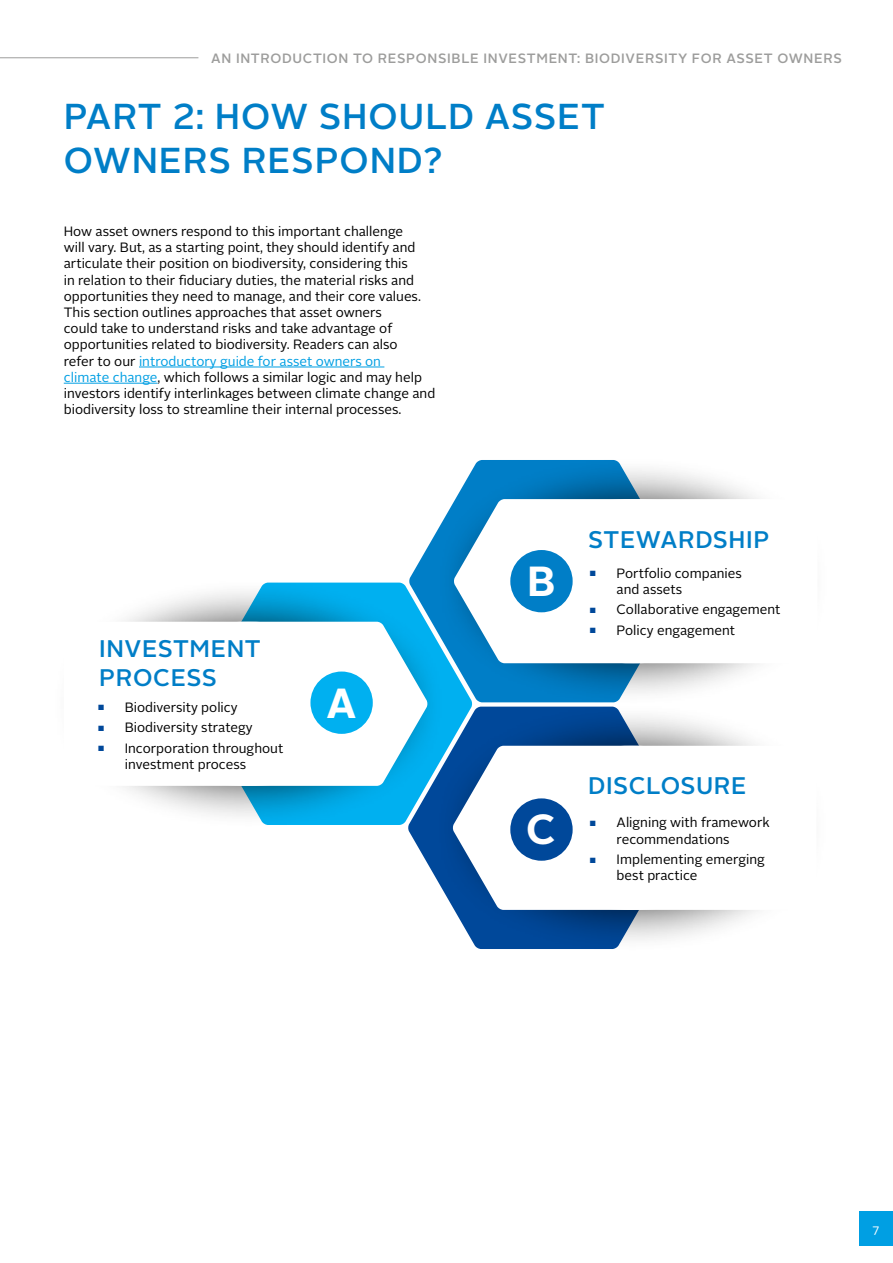
<style>
.page{position:relative;width:893px;height:1263px;background:#fff}
.page>*{position:absolute;margin:0;border:0;box-sizing:border-box;transform-origin:0 0}
.t1{font:700 42px "Alright Sans";color:#fff}
.t2{font:500 36px/43.2px "Alright Sans";letter-spacing:.025em;color:#007ec7}
.t3{font:500 24px/28.8px "Alright Sans";letter-spacing:.025em;color:#007ec7}
.t4{font:13.5px/16.2px "Alright Sans";color:#000}
.t5{font:500 13.5px "Alright Sans";letter-spacing:.05em;color:#9d9d9c}
.t6{font:12px "Alright Sans";color:#fff}
.s1{color:#009fe3}
.s2{font-size:7.5px;color:#00489a}
</style>
<div class="page">
<div style="left:859px;top:1212px;width:34px;height:34px;background:#009fe3"></div>
<hr style="left:0;top:57px;width:198px;height:1px;background:#9d9d9c">
<hr style="left:139px;top:367px;width:245px;height:1px;background:#009fe3">
<hr style="left:64px;top:383px;width:94px;height:1px;background:#009fe3">
<svg style="left:409px;top:529px;width:29px;height:50px"></svg>
<svg style="left:408px;top:829px;width:29px;height:51px"></svg>
<div style="left:53px;top:579px;width:391px;height:250px;background:#000;opacity:.75"></div>
<div style="left:438px;top:457px;width:391px;height:249px;background:#000;opacity:.75"></div>
<div style="left:437px;top:703px;width:391px;height:250px;background:#000;opacity:.75"></div>
<svg style="left:64px;top:622px;width:364px;height:164px"></svg>
<svg style="left:454px;top:499px;width:364px;height:164px"></svg>
<svg style="left:453px;top:746px;width:363px;height:164px"></svg>
<div style="left:510px;top:550px;width:63px;height:62px;background:#007ec7;border-radius:50%"></div>
<div style="left:310px;top:671px;width:63px;height:63px;background:#00b0f0;border-radius:50%"></div>
<div style="left:510px;top:798px;width:63px;height:63px;background:#00489a;border-radius:50%"></div>
<p class="t5" style="left:211px;top:49px;width:632px">AN INTRODUCTION TO RESPONSIBLE INVESTMENT: BIODIVERSITY FOR ASSET OWNERS</p>
<h2 class="t2" style="left:64px;top:96px;width:543px">PART 2: HOW SHOULD ASSET<br>OWNERS RESPOND?</h2>
<p class="t4" style="left:64px;top:223px;width:373px">How asset owners respond to this important challenge<br>will vary. But, as a starting point, they should identify and articulate their position on biodiversity, considering this<br>in relation to their fiduciary duties, the material risks and opportunities they need to manage, and their core values.<br>This section outlines approaches that asset owners<br>could take to understand risks and take advantage of opportunities related to biodiversity. Readers can also<br>refer to our <span class="s1">introductory guide for asset owners on<br>climate change</span>, which follows a similar logic and may help investors identify interlinkages between climate change and biodiversity loss to streamline their internal processes.</p>
<h3 class="t3" style="left:99px;top:634px;width:163px">INVESTMENT<br>PROCESS</h3>
<p class="t4" style="left:98px;top:699px;width:141px"><span class="s2">■</span> Biodiversity policy</p>
<p class="t4" style="left:98px;top:720px;width:156px"><span class="s2">■</span> Biodiversity strategy</p>
<p class="t4" style="left:125px;top:740px;width:160px;text-indent:-27px"><span class="s2">■</span> Incorporation throughout investment process</p>
<h1 class="t1" style="left:326px;top:673px;width:31px">A</h1>
<h1 class="t1" style="left:527px;top:552px;width:30px">B</h1>
<h3 class="t3" style="left:588px;top:525px;width:183px">STEWARDSHIP</h3>
<p class="t4" style="left:617px;top:565px;width:127px;text-indent:-27px"><span class="s2">■</span> Portfolio companies and assets</p>
<p class="t4" style="left:590px;top:602px;width:192px"><span class="s2">■</span> Collaborative engagement</p>
<p class="t4" style="left:590px;top:622px;width:147px"><span class="s2">■</span> Policy engagement</p>
<h1 class="t1" style="left:526px;top:800px;width:31px">C</h1>
<h3 class="t3" style="left:588px;top:772px;width:160px">DISCLOSURE</h3>
<p class="t4" style="left:617px;top:815px;width:155px;text-indent:-27px"><span class="s2">■</span> Aligning with framework recommendations</p>
<p class="t4" style="left:617px;top:851px;width:150px;text-indent:-27px"><span class="s2">■</span> Implementing emerging best practice</p>
<p class="t6" style="left:872px;top:1221px;width:8px">7</p>
</div>
